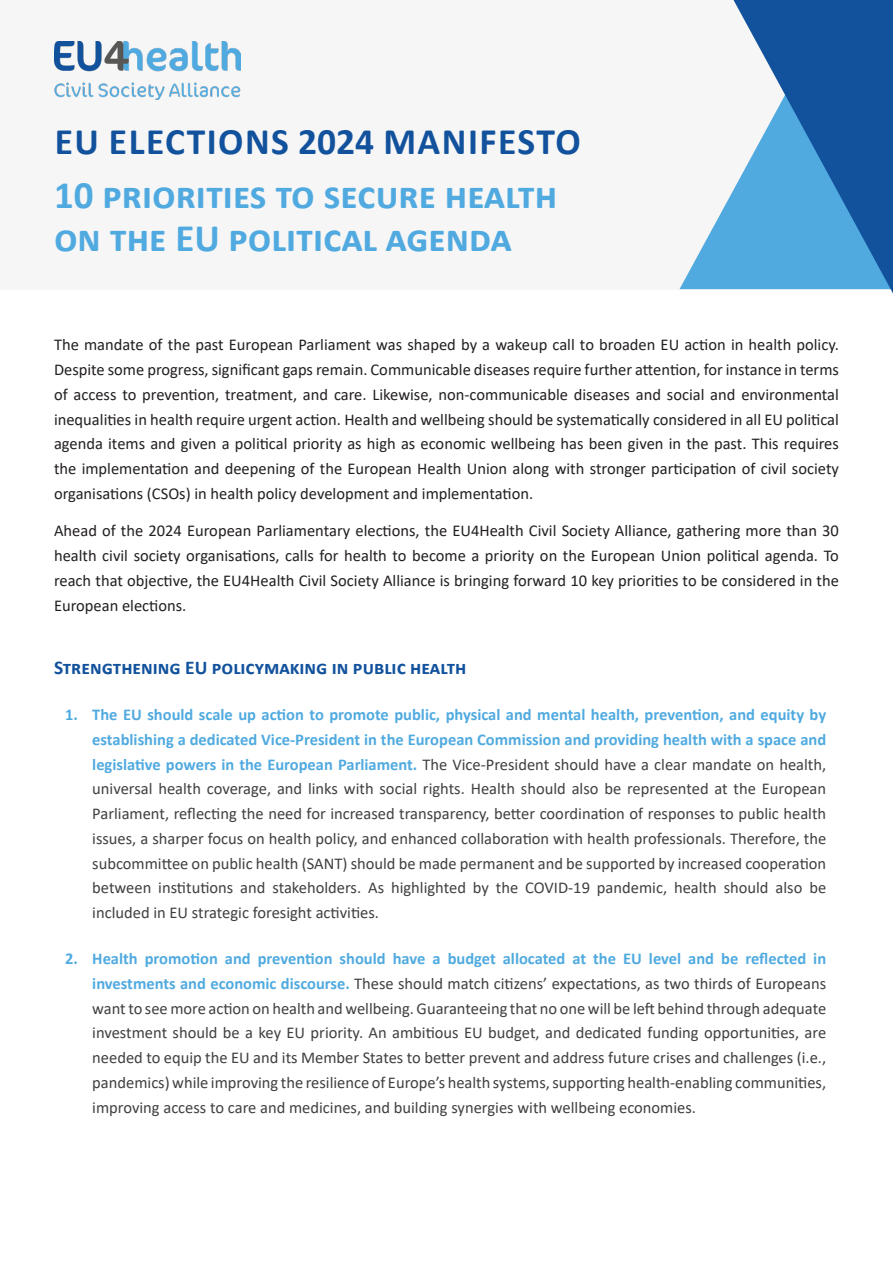
<style>
.page{position:relative;width:893px;height:1263px;background:#fff}
.page>*{position:absolute;margin:0;border:0;box-sizing:border-box;transform-origin:0 0}
.Heading_2{font:700 39px/43.5px "Calibri";color:#50aae0}
.Heading_2-2{font:700 37.5px "Calibri";letter-spacing:.04em;color:#12529d}
.List_Paragraph{font:700 19.5px "Calibri";color:#12529d}
.t1{font:16.5px/24.8px "Calibri";color:#404041;text-align:justify}
.List_Paragraph-2{font:16.5px/24.8px "Calibri";color:#231f20;text-align:justify}
.s1{font-weight:700;color:#50aae0}
</style>
<div class="page">
<div style="left:0;top:0;width:893px;height:289px;background:#f6f6f6"></div>
<img style="left:54px;top:41px;width:186px;height:58px">
<svg style="left:679px;top:191px;width:54px;height:98px"></svg>
<svg style="left:733px;top:0;width:160px;height:293px;background:#4487c1"></svg>
<p class="Heading_2-2" style="left:55px;top:115px;width:527px">EU ELECTIONS 2024 MANIFESTO</p>
<p class="Heading_2" style="left:54px;top:173px;width:505px">10 priorities to secure health on the EU political agenda</p>
<p class="List_Paragraph-2" style="left:54px;top:332px;width:786px">The mandate of the past European Parliament was shaped by a wakeup call to broaden EU action in health policy.<br>Despite some progress, significant gaps remain. Communicable diseases require further attention, for instance in terms of access to prevention, treatment, and care. Likewise, non-communicable diseases and social and environmental inequalities in health require urgent action. Health and wellbeing should be systematically considered in all EU political agenda items and given a political priority as high as economic wellbeing has been given in the past. This requires the implementation and deepening of the European Health Union along with stronger participation of civil society organisations (CSOs) in health policy development and implementation.</p>
<p class="List_Paragraph-2" style="left:54px;top:518px;width:786px">Ahead of the 2024 European Parliamentary elections, the EU4Health Civil Society Alliance, gathering more than 30 health civil society organisations, calls for health to become a priority on the European Union political agenda. To reach that objective, the EU4Health Civil Society Alliance is bringing forward 10 key priorities to be considered in the European elections.</p>
<p class="List_Paragraph" style="left:54px;top:654px;width:414px">Strengthening EU policymaking in public health</p>
<p class="t1" style="left:92px;top:702px;width:735px;text-indent:-27px"><span class="s1">1. The EU should scale up action to promote public, physical and mental health, prevention, and equity by establishing a dedicated Vice-President in the European Commission and providing health with a space and legislative powers in the European Parliament.</span> The Vice-President should have a clear mandate on health, universal health coverage, and links with social rights. Health should also be represented at the European Parliament, reflecting the need for increased transparency, better coordination of responses to public health issues, a sharper focus on health policy, and enhanced collaboration with health professionals. Therefore, the subcommittee on public health (SANT) should be made permanent and be supported by increased cooperation between institutions and stakeholders. As highlighted by the COVID-19 pandemic, health should also be included in EU strategic foresight activities.</p>
<p class="t1" style="left:92px;top:946px;width:735px;text-indent:-27px"><span class="s1">2. Health promotion and prevention should have a budget allocated at the EU level and be reflected in investments and economic discourse.</span> These should match citizens’ expectations, as two thirds of Europeans want to see more action on health and wellbeing. Guaranteeing that no one will be left behind through adequate investment should be a key EU priority. An ambitious EU budget, and dedicated funding opportunities, are needed to equip the EU and its Member States to better prevent and address future crises and challenges (i.e., pandemics) while improving the resilience of Europe’s health systems, supporting health-enabling communities, improving access to care and medicines, and building synergies with wellbeing economies.</p>
</div>
